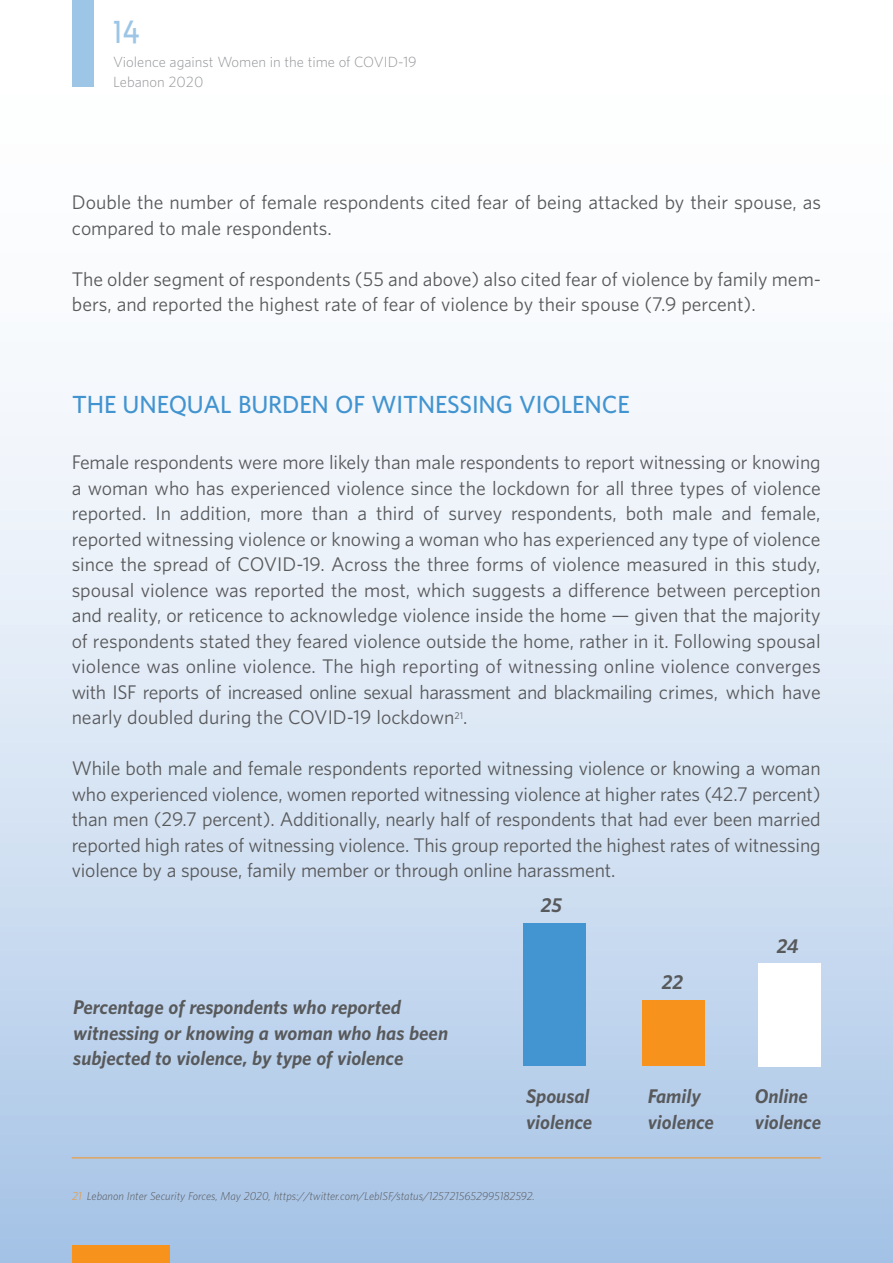
<style>
.page{position:relative;width:893px;height:1263px;background:#fff}
.page>*{position:absolute;margin:0;border:0;box-sizing:border-box;transform-origin:0 0}
.t1{font:700 30px "Quadranta";color:#9cc5e6}
.t2{font:600 22.5px "UNFPA";letter-spacing:-.01em;color:#4294d0}
.t3{font:18px/25.5px "UNFPA Text";color:#58595b}
.t4{font:italic 700 18px/25.5px "UNFPA";color:#58595b}
.t5{font:300 13.5px/19.5px "UNFPA";color:#939598}
.t6{font:italic 300 10.5px "UNFPA";color:#58595b}
.s1{color:#f7931d}
</style>
<div class="page">
<div style="left:0;top:0;width:893px;height:1263px;background:linear-gradient(to bottom,#fff,#afc9e8)"></div>
<hr style="left:72px;top:1157px;width:749px;height:1px;background:#f7931d">
<div style="left:523px;top:923px;width:62px;height:143px;background:#4295d1"></div>
<div style="left:643px;top:1000px;width:62px;height:66px;background:#f7931d"></div>
<div style="left:758px;top:963px;width:62px;height:103px;background:#fff"></div>
<div style="left:72px;top:1246px;width:98px;height:17px;background:#f7931d"></div>
<div style="left:72px;top:0;width:22px;height:87px;background:#9cc5e6"></div>
<h1 class="t1" style="left:113px;top:13px;width:28px">14</h1>
<p class="t5" style="left:113px;top:52px;width:305px">Violence against Women in the time of COVID-19<br>Lebanon 2020</p>
<p class="t3" style="left:72px;top:189px;width:750px">Double the number of female respondents cited fear of being attacked by their spouse, as compared to male respondents.</p>
<p class="t3" style="left:72px;top:265px;width:750px">The older segment of respondents (55 and above) also cited fear of violence by family mem&shy;bers, and reported the highest rate of fear of violence by their spouse (7.9 percent).</p>
<p class="t2" style="left:72px;top:389px;width:559px">THE UNEQUAL BURDEN OF WITNESSING VIOLENCE</p>
<p class="t3" style="left:72px;top:449px;width:751px;text-align:justify">Female respondents were more likely than male respondents to report witnessing or knowing a woman who has experienced violence since the lockdown for all three types of violence reported. In addition, more than a third of survey respondents, both male and female, reported witnessing violence or knowing a woman who has experienced any type of violence since the spread of COVID-19. Across the three forms of violence measured in this study, spousal violence was reported the most, which suggests a difference between perception and reality, or reticence to acknowledge violence inside the home — given that the majority of respondents stated they feared violence outside the home, rather in it. Following spousal violence was online violence. The high reporting of witnessing online violence converges with ISF reports of increased online sexual harassment and blackmailing crimes, which have nearly doubled during the COVID-19 lockdown<sup>21</sup>.</p>
<p class="t3" style="left:72px;top:755px;width:750px;text-align:justify">While both male and female respondents reported witnessing violence or knowing a woman who experienced violence, women reported witnessing violence at higher rates (42.7 percent) than men (29.7 percent). Additionally, nearly half of respondents that had ever been married reported high rates of witnessing violence. This group reported the highest rates of witnessing violence by a spouse, family member or through online harassment.</p>
<p class="t4" style="left:73px;top:994px;width:376px">Percentage of respondents who reported witnessing or knowing a woman who has been subjected to violence, by type of violence</p>
<p class="t4" style="left:541px;top:892px;width:23px">25</p>
<p class="t4" style="left:662px;top:968px;width:23px">22</p>
<p class="t4" style="left:777px;top:932px;width:23px">24</p>
<p class="t4" style="left:526px;top:1083px;width:68px">Spousal violence</p>
<p class="t4" style="left:648px;top:1083px;width:68px">Family violence</p>
<p class="t4" style="left:755px;top:1083px;width:68px">Online violence</p>
<p class="t6" style="left:72px;top:1189px;width:464px"><span class="s1">21</span> Lebanon Inter Security Forces, May 2020, https://twitter.com/LebISF/status/1257215652995182592.</p>
</div>
